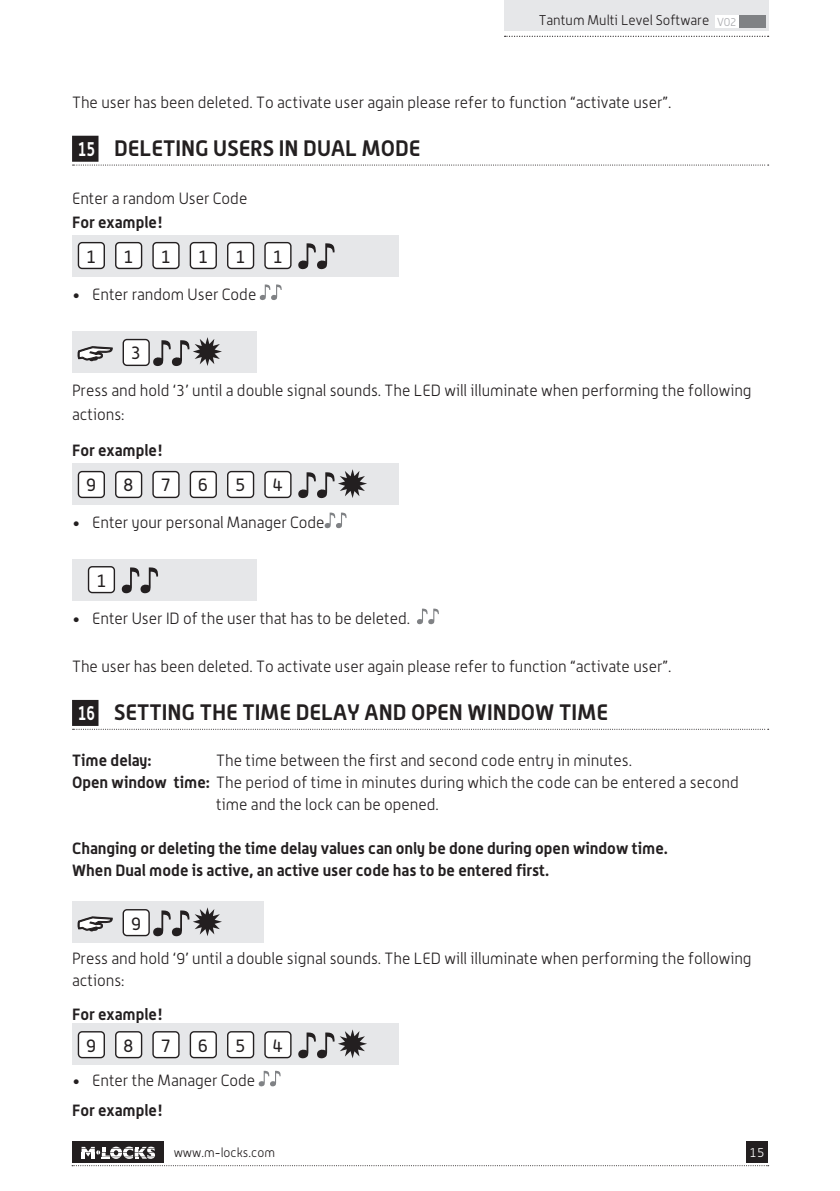
<style>
.page{position:relative;width:840px;height:1191px;background:#fff}
.page>*{position:absolute;margin:0;border:0;box-sizing:border-box;transform-origin:0 0}
.kop{font:700 22px "Alwyn OT";color:#231f20}
.body{font:18px "Alwyn OT";color:#231f20}
.body-2{font:300 16px/24px "Alwyn OT";color:#231f20}
.t1{font:700 16px "Alwyn OT";color:#231f20}
.t2{font:300 14px "Alwyn OT";color:#231f20}
.t3{font:300 12.8px "Alwyn OT";color:#231f20}
.t4{font:300 12.8px "Alwyn OT";color:#fff}
.s1{font-size:11.4px;color:#a8a9ad}
.s2{font-size:20px;color:#fff}
.s3{font-weight:700}
</style>
<div class="page">
<div style="left:746px;top:1141px;width:21px;height:22px;background:#231f20"></div>
<svg style="left:72px;top:1165px;width:696px;height:1px"></svg>
<div style="left:503px;top:0;width:264px;height:31px;background:#e6e7e9"></div>
<div style="left:714px;top:15px;width:24px;height:13px;background:#fff"></div>
<div style="left:738px;top:15px;width:27px;height:13px;background:#808285"></div>
<svg style="left:504px;top:36px;width:264px;height:1px"></svg>
<div style="left:72px;top:1141px;width:91px;height:22px;background:#231f20"></div>
<svg style="left:81px;top:1146px;width:74px;height:12px"></svg>
<div style="left:72px;top:136px;width:26px;height:26px;background:#231f20"></div>
<svg style="left:72px;top:165px;width:696px;height:1px"></svg>
<div style="left:72px;top:700px;width:26px;height:26px;background:#231f20"></div>
<svg style="left:72px;top:729px;width:696px;height:1px"></svg>
<div style="left:72px;top:235px;width:327px;height:41px;background:#e6e7e9"></div>
<div style="left:78px;top:243px;width:26px;height:25px;background:#fff;border-radius:4px"></div>
<div style="left:78px;top:242px;width:27px;height:27px;border:1px solid #231f20;border-radius:4px"></div>
<div style="left:116px;top:243px;width:25px;height:25px;background:#fff;border-radius:4px"></div>
<div style="left:115px;top:242px;width:27px;height:27px;border:1px solid #231f20;border-radius:4px"></div>
<div style="left:153px;top:243px;width:26px;height:25px;background:#fff;border-radius:4px"></div>
<div style="left:152px;top:242px;width:27px;height:27px;border:1px solid #231f20;border-radius:4px"></div>
<div style="left:190px;top:243px;width:26px;height:25px;background:#fff;border-radius:4px"></div>
<div style="left:189px;top:242px;width:28px;height:27px;border:1px solid #231f20;border-radius:4px"></div>
<div style="left:227px;top:243px;width:26px;height:25px;background:#fff;border-radius:4px"></div>
<div style="left:227px;top:242px;width:27px;height:27px;border:1px solid #231f20;border-radius:4px"></div>
<div style="left:265px;top:243px;width:26px;height:25px;background:#fff;border-radius:4px"></div>
<div style="left:264px;top:242px;width:27px;height:27px;border:1px solid #231f20;border-radius:4px"></div>
<svg style="left:298px;top:243px;width:36px;height:27px"></svg>
<svg style="left:259px;top:284px;width:22px;height:16px"></svg>
<div style="left:72px;top:331px;width:184px;height:41px;background:#e6e7e9"></div>
<svg style="left:78px;top:346px;width:35px;height:15px"></svg>
<div style="left:123px;top:339px;width:26px;height:26px;background:#fff;border-radius:4px"></div>
<div style="left:122px;top:339px;width:28px;height:27px;border:1px solid #231f20;border-radius:4px"></div>
<svg style="left:153px;top:337px;width:69px;height:29px"></svg>
<div style="left:72px;top:463px;width:327px;height:41px;background:#e6e7e9"></div>
<div style="left:78px;top:471px;width:26px;height:26px;background:#fff;border-radius:4px"></div>
<div style="left:78px;top:471px;width:27px;height:27px;border:1px solid #231f20;border-radius:4px"></div>
<div style="left:116px;top:471px;width:25px;height:26px;background:#fff;border-radius:4px"></div>
<div style="left:115px;top:471px;width:27px;height:27px;border:1px solid #231f20;border-radius:4px"></div>
<div style="left:153px;top:471px;width:26px;height:26px;background:#fff;border-radius:4px"></div>
<div style="left:152px;top:471px;width:27px;height:27px;border:1px solid #231f20;border-radius:4px"></div>
<div style="left:190px;top:471px;width:26px;height:26px;background:#fff;border-radius:4px"></div>
<div style="left:189px;top:471px;width:28px;height:27px;border:1px solid #231f20;border-radius:4px"></div>
<div style="left:227px;top:471px;width:26px;height:26px;background:#fff;border-radius:4px"></div>
<div style="left:227px;top:471px;width:27px;height:27px;border:1px solid #231f20;border-radius:4px"></div>
<div style="left:265px;top:471px;width:26px;height:26px;background:#fff;border-radius:4px"></div>
<div style="left:264px;top:471px;width:27px;height:27px;border:1px solid #231f20;border-radius:4px"></div>
<svg style="left:298px;top:469px;width:69px;height:30px"></svg>
<svg style="left:324px;top:512px;width:22px;height:17px"></svg>
<div style="left:72px;top:559px;width:184px;height:41px;background:#e6e7e9"></div>
<div style="left:88px;top:567px;width:26px;height:25px;background:#fff;border-radius:4px"></div>
<div style="left:88px;top:566px;width:27px;height:27px;border:1px solid #231f20;border-radius:4px"></div>
<svg style="left:121px;top:567px;width:37px;height:27px"></svg>
<svg style="left:417px;top:608px;width:21px;height:17px"></svg>
<div style="left:72px;top:901px;width:191px;height:41px;background:#e6e7e9"></div>
<svg style="left:78px;top:916px;width:35px;height:15px"></svg>
<div style="left:123px;top:909px;width:26px;height:26px;background:#fff;border-radius:4px"></div>
<div style="left:122px;top:909px;width:28px;height:27px;border:1px solid #231f20;border-radius:4px"></div>
<svg style="left:153px;top:907px;width:69px;height:30px"></svg>
<div style="left:72px;top:1023px;width:327px;height:41px;background:#e6e7e9"></div>
<div style="left:78px;top:1031px;width:26px;height:26px;background:#fff;border-radius:4px"></div>
<div style="left:78px;top:1031px;width:27px;height:27px;border:1px solid #231f20;border-radius:4px"></div>
<div style="left:116px;top:1031px;width:25px;height:26px;background:#fff;border-radius:4px"></div>
<div style="left:115px;top:1031px;width:27px;height:27px;border:1px solid #231f20;border-radius:4px"></div>
<div style="left:153px;top:1031px;width:26px;height:26px;background:#fff;border-radius:4px"></div>
<div style="left:152px;top:1031px;width:27px;height:27px;border:1px solid #231f20;border-radius:4px"></div>
<div style="left:190px;top:1031px;width:26px;height:26px;background:#fff;border-radius:4px"></div>
<div style="left:189px;top:1031px;width:28px;height:27px;border:1px solid #231f20;border-radius:4px"></div>
<div style="left:227px;top:1031px;width:26px;height:26px;background:#fff;border-radius:4px"></div>
<div style="left:227px;top:1031px;width:27px;height:27px;border:1px solid #231f20;border-radius:4px"></div>
<div style="left:265px;top:1031px;width:26px;height:26px;background:#fff;border-radius:4px"></div>
<div style="left:264px;top:1031px;width:27px;height:27px;border:1px solid #231f20;border-radius:4px"></div>
<svg style="left:298px;top:1029px;width:69px;height:30px"></svg>
<svg style="left:258px;top:1070px;width:22px;height:17px"></svg>
<p class="t2" style="left:538px;top:12px;width:200px">Tantum Multi Level Software <span class="s1">V02</span></p>
<p class="body-2" style="left:72px;top:90px;width:600px">The user has been deleted. To activate user again please refer to function “activate user”.</p>
<p class="kop" style="left:78px;top:134px;width:344px"><span class="s2">15</span> DELETING USERS IN DUAL MODE</p>
<p class="body-2" style="left:72px;top:186px;width:177px">Enter a random User Code</p>
<p class="t1" style="left:72px;top:212px;width:92px">For example!</p>
<p class="body" style="left:86px;top:245px;width:12px">1</p>
<p class="body" style="left:123px;top:245px;width:12px">1</p>
<p class="body" style="left:160px;top:245px;width:12px">1</p>
<p class="body" style="left:198px;top:245px;width:12px">1</p>
<p class="body" style="left:235px;top:245px;width:12px">1</p>
<p class="body" style="left:272px;top:245px;width:12px">1</p>
<p class="body-2" style="left:72px;top:282px;width:186px">• Enter random User Code</p>
<p class="body" style="left:131px;top:342px;width:12px">3</p>
<p class="body-2" style="left:72px;top:378px;width:680px">Press and hold ‘3’ until a double signal sounds. The LED will illuminate when performing the following actions:</p>
<p class="t1" style="left:72px;top:440px;width:92px">For example!</p>
<p class="body" style="left:86px;top:474px;width:12px">9</p>
<p class="body" style="left:123px;top:474px;width:12px">8</p>
<p class="body" style="left:160px;top:474px;width:12px">7</p>
<p class="body" style="left:198px;top:474px;width:12px">6</p>
<p class="body" style="left:235px;top:474px;width:12px">5</p>
<p class="body" style="left:272px;top:474px;width:12px">4</p>
<p class="body-2" style="left:72px;top:510px;width:254px">• Enter your personal Manager Code</p>
<p class="body" style="left:96px;top:569px;width:12px">1</p>
<p class="body-2" style="left:72px;top:606px;width:339px">• Enter User ID of the user that has to be deleted.</p>
<p class="body-2" style="left:72px;top:654px;width:600px">The user has been deleted. To activate user again please refer to function “activate user”.</p>
<p class="kop" style="left:78px;top:698px;width:531px"><span class="s2">16</span> SETTING THE TIME DELAY AND OPEN WINDOW TIME</p>
<p class="t1" style="left:72px;top:750px;width:81px">Time delay:</p>
<p class="body-2" style="left:216px;top:748px;width:417px">The time between the first and second code entry in minutes.</p>
<p class="body-2" style="left:72px;top:770px;width:668px"><span class="s3">Open window time:</span> The period of time in minutes during which the code can be entered a second</p>
<p class="body-2" style="left:216px;top:792px;width:224px">time and the lock can be opened.</p>
<p class="t1" style="left:72px;top:838px;width:597px">Changing or deleting the time delay values can only be done during open window time.</p>
<p class="t1" style="left:72px;top:860px;width:478px">When Dual mode is active, an active user code has to be entered first.</p>
<p class="body" style="left:131px;top:912px;width:12px">9</p>
<p class="body-2" style="left:72px;top:947px;width:680px;line-height:22px">Press and hold ‘9’ until a double signal sounds. The LED will illuminate when performing the following actions:</p>
<p class="t1" style="left:72px;top:1004px;width:92px">For example!</p>
<p class="body" style="left:86px;top:1034px;width:12px">9</p>
<p class="body" style="left:123px;top:1034px;width:12px">8</p>
<p class="body" style="left:160px;top:1034px;width:12px">7</p>
<p class="body" style="left:198px;top:1034px;width:12px">6</p>
<p class="body" style="left:235px;top:1034px;width:12px">5</p>
<p class="body" style="left:272px;top:1034px;width:12px">4</p>
<p class="body-2" style="left:72px;top:1068px;width:185px">• Enter the Manager Code</p>
<p class="t1" style="left:72px;top:1100px;width:92px">For example!</p>
<p class="t3" style="left:173px;top:1145px;width:103px">www.m-locks.com</p>
<p class="t4" style="left:749px;top:1145px;width:16px">15</p>
</div>
